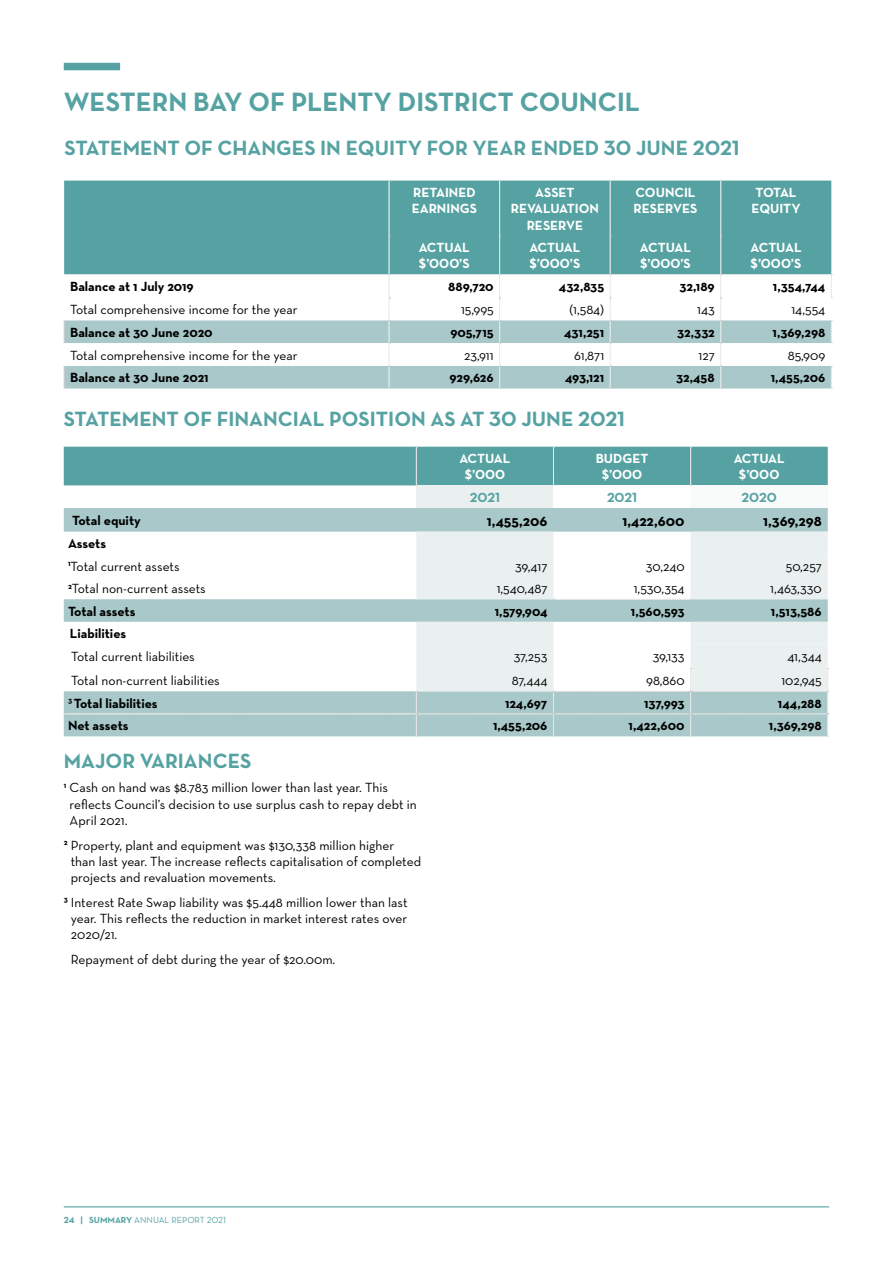
<style>
.page{position:relative;width:893px;height:1263px;background:#fff}
.page>*{position:absolute;margin:0;border:0;box-sizing:border-box;transform-origin:0 0}
.neut_14_caps{font:700 27px "Neutraface Text";color:#56a2a2}
.neut_14_caps-2{font:700 21px "Neutraface Text";color:#56a2a2}
.t1{font:700 15px "Neutraface Text";color:#000}
.Body_Copy{font:13.5px/16.2px "Neutraface Text";color:#000}
.Main_paragraph{font:700 13.5px "Neutraface Text";color:#000}
.t2{font:700 13.5px/16.2px "Neutraface Text";color:#fff}
.Main_paragraph-2{font:13.5px "Neutraface Text";color:#000}
.t3{font:700 13.5px "Neutraface Text";color:#56a2a2}
.t4{font:9px "Neutraface Text";color:#56a2a2}
.s1{font-weight:700}
</style>
<div class="page">
<hr style="left:64px;top:1206px;width:765px;height:1px;background:#56a2a2">
<div style="left:416px;top:485px;width:137px;height:23px;background:#eaf0f0"></div>
<div style="left:691px;top:485px;width:137px;height:23px;background:#f9fbfb"></div>
<div style="left:64px;top:508px;width:764px;height:24px;background:#a8c8c9"></div>
<div style="left:64px;top:447px;width:764px;height:39px;background:#56a2a2"></div>
<svg style="left:64px;top:532px;width:765px;height:205px"></svg>
<div style="left:64px;top:181px;width:767px;height:93px;background:#56a2a2"></div>
<svg style="left:65px;top:320px;width:766px;height:68px;fill:#a8c8c9"></svg>
<svg style="left:64px;top:320px;width:1px;height:23px"></svg>
<svg style="left:64px;top:366px;width:1px;height:22px"></svg>
<svg style="left:831px;top:274px;width:1px;height:24px"></svg>
<svg style="left:831px;top:320px;width:1px;height:23px"></svg>
<svg style="left:831px;top:366px;width:1px;height:23px"></svg>
<svg style="left:389px;top:181px;width:1px;height:208px"></svg>
<svg style="left:499px;top:181px;width:2px;height:208px"></svg>
<svg style="left:610px;top:181px;width:1px;height:208px"></svg>
<svg style="left:720px;top:181px;width:2px;height:208px"></svg>
<div style="left:64px;top:63px;width:56px;height:7px;background:#56a2a2"></div>
<p class="neut_14_caps" style="left:64px;top:84px;width:578px">WESTERN BAY OF PLENTY DISTRICT COUNCIL</p>
<p class="neut_14_caps-2" style="left:65px;top:134px;width:676px">STATEMENT OF CHANGES IN EQUITY FOR YEAR ENDED 30 JUNE 2021</p>
<p class="t2" style="left:412px;top:184px;width:67px">RETAINED<br>EARNINGS</p>
<p class="t2" style="left:511px;top:184px;width:90px;text-align:center">ASSET<br>REVALUATION<br>RESERVE</p>
<p class="t2" style="left:634px;top:184px;width:65px">COUNCIL<br>RESERVES</p>
<p class="t2" style="left:756px;top:184px;width:42px">TOTAL</p>
<p class="t2" style="left:751px;top:200px;width:51px">EQUITY</p>
<p class="t2" style="left:419px;top:239px;width:53px">ACTUAL</p>
<p class="t2" style="left:419px;top:255px;width:52px">$’000’S</p>
<p class="t2" style="left:529px;top:239px;width:53px">ACTUAL</p>
<p class="t2" style="left:529px;top:255px;width:52px">$’000’S</p>
<p class="t2" style="left:640px;top:239px;width:53px">ACTUAL</p>
<p class="t2" style="left:640px;top:255px;width:52px">$’000’S</p>
<p class="t2" style="left:750px;top:239px;width:53px">ACTUAL</p>
<p class="t2" style="left:751px;top:255px;width:52px">$’000’S</p>
<p class="Main_paragraph" style="left:70px;top:278px;width:125px">Balance at 1 July 2019</p>
<p class="Main_paragraph" style="left:448px;top:278px;width:47px">889,720</p>
<p class="Main_paragraph" style="left:559px;top:278px;width:47px">432,835</p>
<p class="Main_paragraph" style="left:680px;top:278px;width:37px">32,189</p>
<p class="Main_paragraph" style="left:773px;top:278px;width:54px">1,354,744</p>
<p class="Body_Copy" style="left:70px;top:302px;width:229px">Total comprehensive income for the year</p>
<p class="Main_paragraph-2" style="left:461px;top:301px;width:34px">15,995</p>
<p class="Main_paragraph-2" style="left:570px;top:301px;width:36px">(1,584)</p>
<p class="Main_paragraph-2" style="left:697px;top:301px;width:19px">143</p>
<p class="Main_paragraph-2" style="left:791px;top:301px;width:35px">14,554</p>
<p class="Main_paragraph" style="left:70px;top:324px;width:144px">Balance at 30 June 2020</p>
<p class="Main_paragraph" style="left:450px;top:324px;width:45px">905,715</p>
<p class="Main_paragraph" style="left:564px;top:324px;width:42px">431,251</p>
<p class="Main_paragraph" style="left:677px;top:324px;width:39px">32,332</p>
<p class="Main_paragraph" style="left:772px;top:324px;width:54px">1,369,298</p>
<p class="Body_Copy" style="left:70px;top:347px;width:229px">Total comprehensive income for the year</p>
<p class="Main_paragraph-2" style="left:464px;top:347px;width:31px">23,911</p>
<p class="Main_paragraph-2" style="left:574px;top:347px;width:32px">61,871</p>
<p class="Main_paragraph-2" style="left:698px;top:347px;width:18px">127</p>
<p class="Main_paragraph-2" style="left:788px;top:347px;width:39px">85,909</p>
<p class="Main_paragraph" style="left:70px;top:369px;width:140px">Balance at 30 June 2021</p>
<p class="Main_paragraph" style="left:449px;top:369px;width:46px">929,626</p>
<p class="Main_paragraph" style="left:565px;top:369px;width:41px">493,121</p>
<p class="Main_paragraph" style="left:676px;top:369px;width:40px">32,458</p>
<p class="Main_paragraph" style="left:771px;top:369px;width:56px">1,455,206</p>
<p class="neut_14_caps-2" style="left:64px;top:405px;width:563px">STATEMENT OF FINANCIAL POSITION AS AT 30 JUNE 2021</p>
<p class="t2" style="left:459px;top:450px;width:53px">ACTUAL</p>
<p class="t2" style="left:465px;top:467px;width:42px">$’000</p>
<p class="t2" style="left:596px;top:450px;width:54px">BUDGET</p>
<p class="t2" style="left:602px;top:467px;width:42px">$’000</p>
<p class="t2" style="left:734px;top:450px;width:53px">ACTUAL</p>
<p class="t2" style="left:739px;top:467px;width:42px">$’000</p>
<p class="t3" style="left:470px;top:489px;width:32px">2021</p>
<p class="t3" style="left:607px;top:489px;width:32px">2021</p>
<p class="t3" style="left:742px;top:489px;width:37px">2020</p>
<p class="Main_paragraph" style="left:72px;top:512px;width:70px">Total equity</p>
<p class="t1" style="left:487px;top:511px;width:62px">1,455,206</p>
<p class="t1" style="left:622px;top:511px;width:64px">1,422,600</p>
<p class="t1" style="left:763px;top:511px;width:60px">1,369,298</p>
<p class="Main_paragraph" style="left:68px;top:535px;width:40px">Assets</p>
<p class="Body_Copy" style="left:68px;top:558px;width:113px"><sup>1</sup>Total current assets</p>
<p class="Main_paragraph-2" style="left:515px;top:558px;width:34px">39,417</p>
<p class="Main_paragraph-2" style="left:646px;top:558px;width:40px">30,240</p>
<p class="Body_Copy" style="left:786px;top:558px;width:37px">50,257</p>
<p class="Body_Copy" style="left:68px;top:580px;width:139px"><sup>2</sup>Total non-current assets</p>
<p class="Main_paragraph-2" style="left:497px;top:580px;width:52px">1,540,487</p>
<p class="Main_paragraph-2" style="left:634px;top:580px;width:52px">1,530,354</p>
<p class="Body_Copy" style="left:770px;top:580px;width:53px">1,463,330</p>
<p class="Main_paragraph" style="left:68px;top:602px;width:69px">Total assets</p>
<p class="Main_paragraph" style="left:495px;top:602px;width:54px">1,579,904</p>
<p class="Main_paragraph" style="left:631px;top:602px;width:55px">1,560,593</p>
<p class="Main_paragraph" style="left:771px;top:602px;width:52px">1,513,586</p>
<p class="Main_paragraph" style="left:70px;top:625px;width:58px">Liabilities</p>
<p class="Body_Copy" style="left:71px;top:648px;width:125px">Total current liabilities</p>
<p class="Main_paragraph-2" style="left:514px;top:648px;width:35px">37,253</p>
<p class="Main_paragraph-2" style="left:653px;top:648px;width:33px">39,133</p>
<p class="Body_Copy" style="left:787px;top:648px;width:36px">41,344</p>
<p class="Body_Copy" style="left:71px;top:672px;width:150px">Total non-current liabilities</p>
<p class="Main_paragraph-2" style="left:512px;top:672px;width:37px">87,444</p>
<p class="Main_paragraph-2" style="left:646px;top:672px;width:40px">98,860</p>
<p class="Body_Copy" style="left:781px;top:672px;width:42px">102,945</p>
<p class="Main_paragraph" style="left:68px;top:694px;width:91px"><sup>3</sup> Total liabilities</p>
<p class="Main_paragraph" style="left:505px;top:694px;width:44px">124,697</p>
<p class="Main_paragraph" style="left:644px;top:694px;width:42px">137,993</p>
<p class="Main_paragraph" style="left:778px;top:694px;width:45px">144,288</p>
<p class="Main_paragraph" style="left:68px;top:717px;width:62px">Net assets</p>
<p class="Main_paragraph" style="left:493px;top:717px;width:56px">1,455,206</p>
<p class="Main_paragraph" style="left:629px;top:717px;width:57px">1,422,600</p>
<p class="Main_paragraph" style="left:769px;top:717px;width:54px">1,369,298</p>
<p class="neut_14_caps-2" style="left:64px;top:747px;width:189px">MAJOR VARIANCES</p>
<p class="Body_Copy" style="left:70px;top:779px;width:349px;text-indent:-6px"><sup>1</sup> Cash on hand was $8.783 million lower than last year. This reflects Council’s decision to use surplus cash to repay debt in<br>April 2021.</p>
<p class="Body_Copy" style="left:71px;top:837px;width:352px;text-indent:-7px"><sup>2</sup> Property, plant and equipment was $130,338 million higher than last year. The increase reflects capitalisation of completed projects and revaluation movements.</p>
<p class="Body_Copy" style="left:71px;top:894px;width:338px;text-align:justify;text-indent:-7px"><sup>3</sup> Interest Rate Swap liability was $5.448 million lower than last year. This reflects the reduction in market interest rates over 2020/21.</p>
<p class="Body_Copy" style="left:71px;top:951px;width:266px">Repayment of debt during the year of $20.00m.</p>
<p class="t4" style="left:64px;top:1214px;width:164px"><span class="s1">24 | SUMMARY</span> ANNUAL REPORT 2021</p>
</div>
